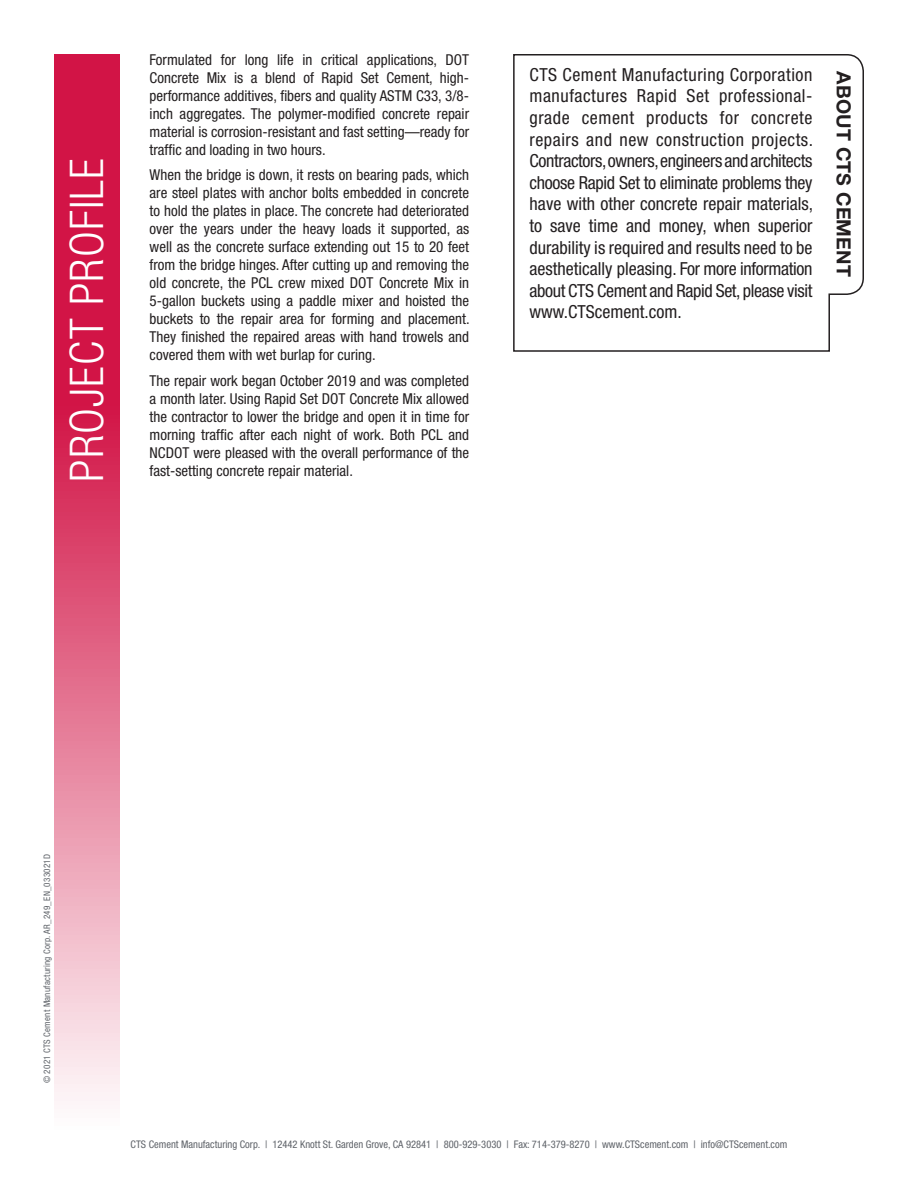
<style>
.page{position:relative;width:918px;height:1188px;background:#fff}
.page>*{position:absolute;margin:0;border:0;box-sizing:border-box;transform-origin:0 0}
.t1{font:300 condensed 46.5px "Helvetica Neue LT Std";letter-spacing:.025em;color:#fff}
.t2{font:700 19.5px "Helvetica Neue LT Std";letter-spacing:.01em;color:#231f20}
.t3{font:condensed 18px/21.6px "Helvetica Neue LT Std";letter-spacing:-.02em;color:#231f20;text-align:justify}
.t4{font:condensed 15px/18px "Helvetica Neue LT Std";color:#231f20;text-align:justify}
.t5{font:condensed 10.5px "Helvetica Neue LT Std";color:#5f6369}
.t6{font:condensed 9px "Helvetica Neue LT Std";letter-spacing:.025em;color:#5f6369}
</style>
<div class="page">
<svg style="left:54px;top:54px;width:65px;height:1047px;background:#e05e80"></svg>
<svg style="left:513px;top:54px;width:351px;height:298px"></svg>
<h1 class="t1" style="left:60px;top:482px;width:325px;rotate:-90deg">PROJECT PROFILE</h1>
<p class="t4" style="left:150px;top:50px;width:321px">Formulated for long life in critical applications, DOT Concrete Mix is a blend of Rapid Set Cement, high&shy;performance additives, fibers and quality ASTM C33, 3/8- inch aggregates. The polymer-modified concrete repair material is corrosion-resistant and fast setting—ready for traffic and loading in two hours.</p>
<p class="t4" style="left:150px;top:166px;width:322px">When the bridge is down, it rests on bearing pads, which are steel plates with anchor bolts embedded in concrete to hold the plates in place. The concrete had deteriorated over the years under the heavy loads it supported, as well as the concrete surface extending out 15 to 20 feet from the bridge hinges. After cutting up and removing the old concrete, the PCL crew mixed DOT Concrete Mix in 5-gallon buckets using a paddle mixer and hoisted the buckets to the repair area for forming and placement.<br>They finished the repaired areas with hand trowels and covered them with wet burlap for curing.</p>
<p class="t4" style="left:150px;top:371px;width:321px">The repair work began October 2019 and was completed a month later. Using Rapid Set DOT Concrete Mix allowed the contractor to lower the bridge and open it in time for morning traffic after each night of work. Both PCL and NCDOT were pleased with the overall performance of the fast-setting concrete repair material.</p>
<p class="t3" style="left:530px;top:64px;width:285px">CTS Cement Manufacturing Corporation manufactures Rapid Set professional&shy;grade cement products for concrete repairs and new construction projects.<br>Contractors, owners, engineers and architects choose Rapid Set to eliminate problems they have with other concrete repair materials, to save time and money, when superior durability is required and results need to be aesthetically pleasing. For more information about CTS Cement and Rapid Set, please visit www.CTScement.com.</p>
<h2 class="t2" style="left:856px;top:71px;width:207px;rotate:90deg">ABOUT CTS CEMENT</h2>
<p class="t6" style="left:42px;top:1083px;width:230px;rotate:-90deg">© 2021 CTS Cement Manufacturing Corp. AR_249_EN_033021D</p>
<p class="t5" style="left:131px;top:1138px;width:658px">CTS Cement Manufacturing Corp. | 12442 Knott St. Garden Grove, CA 92841 | 800-929-3030 | Fax: 714-379-8270 | www.CTScement.com | info@CTScement.com</p>
</div>
